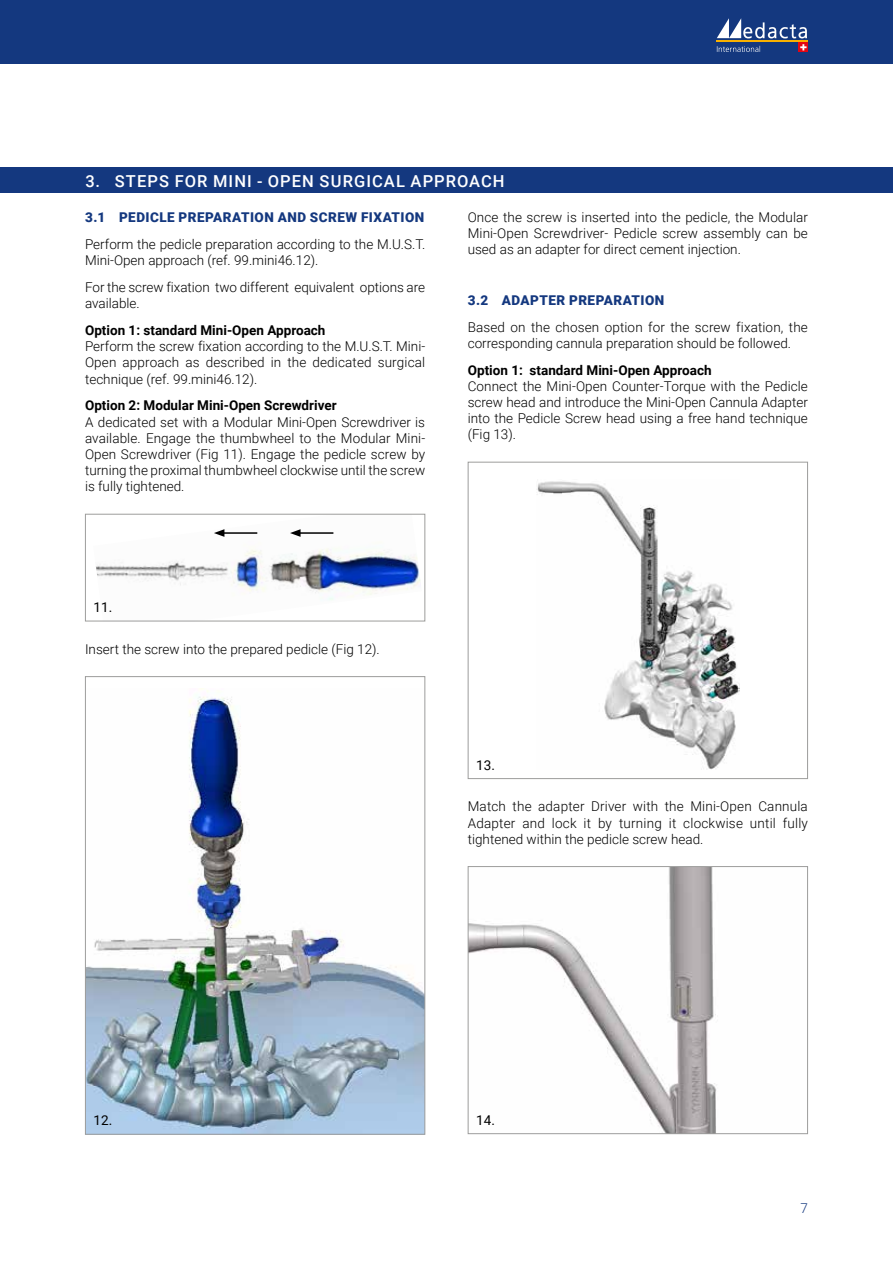
<style>
.page{position:relative;width:893px;height:1263px;background:#fff}
.page>*{position:absolute;margin:0;border:0;box-sizing:border-box;transform-origin:0 0}
.t1{font:500 16.5px "Roboto";letter-spacing:.065em;color:#fff}
.t2{font:300 13.5px/16.2px "Roboto";color:#000;text-align:justify}
.t3{font:700 13.5px "Roboto";color:#000}
.t4{font:900 13.5px "Roboto";letter-spacing:.035em;color:#14387f}
.t5{font:13.5px "Roboto";color:#000}
.t6{font:300 13.5px "Roboto";color:#14387f}
</style>
<div class="page">
<div style="left:0;top:0;width:893px;height:64px;background:#14387f"></div>
<hr style="left:716px;top:40px;width:92px;height:1px;background:#f9b000">
<svg style="left:717px;top:18px;width:90px;height:20px"></svg>
<svg style="left:799px;top:43px;width:9px;height:9px"></svg>
<svg style="left:800px;top:44px;width:6px;height:6px"></svg>
<svg style="left:717px;top:46px;width:43px;height:6px"></svg>
<div style="left:0;top:168px;width:893px;height:25px;background:#14387f"></div>
<img style="left:96px;top:529px;width:324px;height:71px">
<hr style="left:298px;top:532px;width:35px;height:2px;background:#000">
<svg style="left:290px;top:529px;width:11px;height:8px"></svg>
<hr style="left:222px;top:532px;width:35px;height:2px;background:#000">
<svg style="left:214px;top:529px;width:10px;height:8px"></svg>
<div style="left:85px;top:514px;width:340px;height:107px;border:1px solid #9d9d9c"></div>
<img style="left:87px;top:688px;width:336px;height:445px">
<div style="left:85px;top:676px;width:340px;height:459px;border:1px solid #9d9d9c"></div>
<img style="left:536px;top:481px;width:203px;height:289px">
<div style="left:468px;top:462px;width:340px;height:317px;border:1px solid #9d9d9c"></div>
<img style="left:470px;top:868px;width:246px;height:264px">
<div style="left:468px;top:866px;width:340px;height:268px;border:1px solid #9d9d9c"></div>
<p class="t1" style="left:85px;top:169px;width:421px">3. STEPS FOR MINI - OPEN SURGICAL APPROACH</p>
<p class="t4" style="left:85px;top:208px;width:341px">3.1 PEDICLE PREPARATION AND SCREW FIXATION</p>
<p class="t2" style="left:85px;top:235px;width:342px">Perform the pedicle preparation according to the M.U.S.T.<br>Mini-Open approach (ref. 99.mini46.12).</p>
<p class="t2" style="left:85px;top:278px;width:342px">For the screw fixation two different equivalent options are available.</p>
<p class="t3" style="left:85px;top:321px;width:242px">Option 1: standard Mini-Open Approach</p>
<p class="t2" style="left:85px;top:338px;width:342px">Perform the screw fixation according to the M.U.S.T. Mini-Open approach as described in the dedicated surgical technique (ref. 99.mini46.12).</p>
<p class="t3" style="left:85px;top:396px;width:253px">Option 2: Modular Mini-Open Screwdriver</p>
<p class="t2" style="left:85px;top:413px;width:342px">A dedicated set with a Modular Mini-Open Screwdriver is available. Engage the thumbwheel to the Modular Mini-Open Screwdriver (Fig 11). Engage the pedicle screw by turning the proximal thumbwheel clockwise until the screw is fully tightened.</p>
<p class="t2" style="left:468px;top:209px;width:342px">Once the screw is inserted into the pedicle, the Modular Mini-Open Screwdriver- Pedicle screw assembly can be used as an adapter for direct cement injection.</p>
<p class="t4" style="left:468px;top:290px;width:198px">3.2 ADAPTER PREPARATION</p>
<p class="t2" style="left:468px;top:318px;width:342px">Based on the chosen option for the screw fixation, the corresponding cannula preparation should be followed.</p>
<p class="t3" style="left:468px;top:360px;width:245px">Option 1: standard Mini-Open Approach</p>
<p class="t2" style="left:468px;top:377px;width:342px">Connect the Mini-Open Counter-Torque with the Pedicle screw head and introduce the Mini-Open Cannula Adapter into the Pedicle Screw head using a free hand technique (Fig 13).</p>
<p class="t5" style="left:94px;top:598px;width:20px">11.</p>
<p class="t2" style="left:85px;top:640px;width:296px">Insert the screw into the prepared pedicle (Fig 12).</p>
<p class="t5" style="left:476px;top:755px;width:20px">13.</p>
<p class="t2" style="left:468px;top:798px;width:342px">Match the adapter Driver with the Mini-Open Cannula Adapter and lock it by turning it clockwise until fully tightened within the pedicle screw head.</p>
<p class="t5" style="left:94px;top:1111px;width:20px">12.</p>
<p class="t5" style="left:476px;top:1110px;width:20px">14.</p>
<p class="t6" style="left:800px;top:1198px;width:9px">7</p>
</div>
